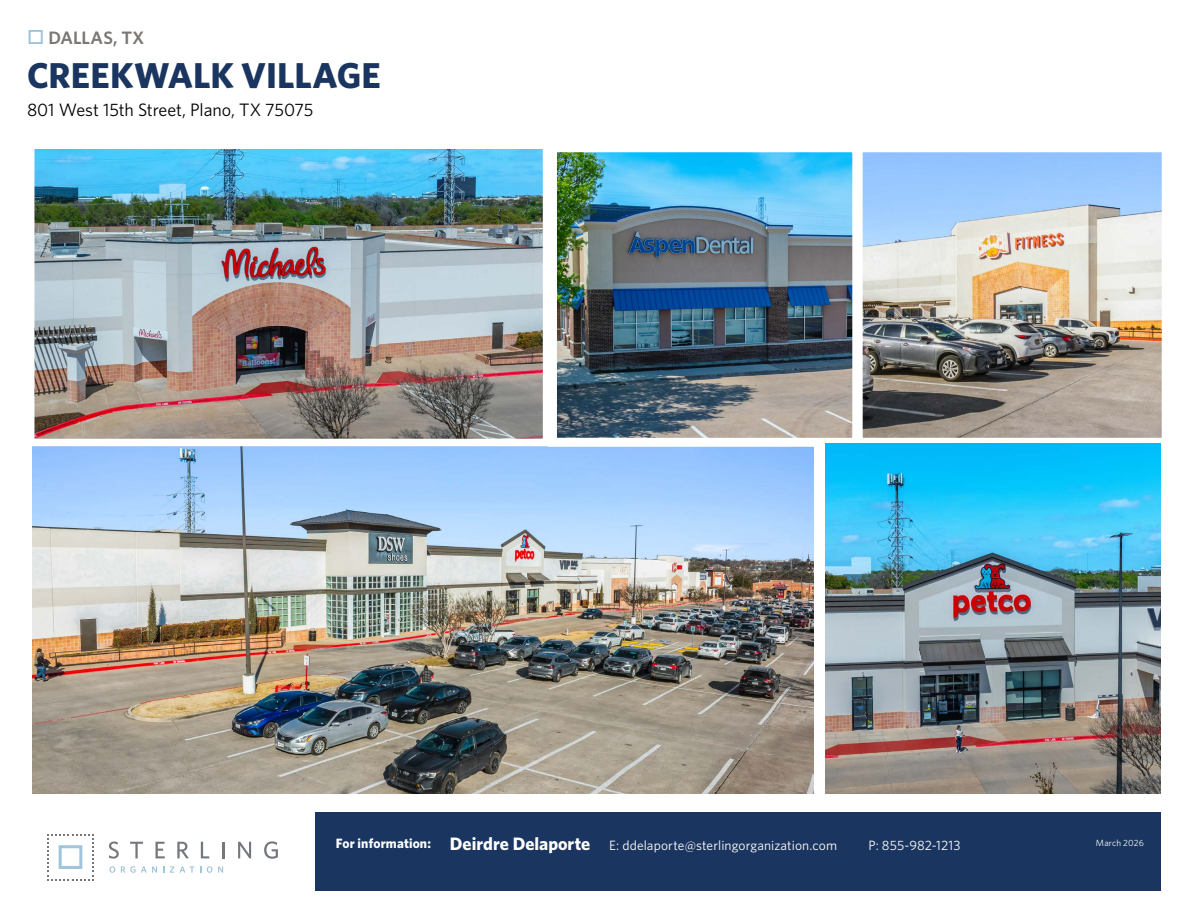
<style>
.page{position:relative;width:1188px;height:918px;background:#fff}
.page>*{position:absolute;margin:0;border:0;box-sizing:border-box;transform-origin:0 0}
.t1{font:700 36px "Whitney";color:#1a355f}
.t2{font:18px "Whitney";letter-spacing:-.01em;color:#000}
.t3{font:600 18px "Whitney";letter-spacing:.005em;color:#7b7773}
.t4{font:13.5px "Whitney";letter-spacing:.01em;color:#fff}
.t5{font:9px "Whitney";letter-spacing:.02em;color:#fcfeff}
.s1{color:#9bc2da}
.s2{font-weight:700;font-size:18px}
</style>
<div class="page">
<div style="left:315px;top:813px;width:846px;height:78px;background:#1a355f"></div>
<svg style="left:109px;top:842px;width:10px;height:17px"></svg>
<svg style="left:130px;top:842px;width:13px;height:16px"></svg>
<svg style="left:156px;top:842px;width:9px;height:16px"></svg>
<svg style="left:177px;top:842px;width:12px;height:17px"></svg>
<svg style="left:201px;top:842px;width:8px;height:16px"></svg>
<svg style="left:222px;top:842px;width:2px;height:16px"></svg>
<svg style="left:238px;top:842px;width:13px;height:16px"></svg>
<svg style="left:264px;top:841px;width:14px;height:18px"></svg>
<svg style="left:109px;top:866px;width:6px;height:7px"></svg>
<svg style="left:121px;top:866px;width:36px;height:7px"></svg>
<svg style="left:170px;top:866px;width:31px;height:7px"></svg>
<svg style="left:207px;top:866px;width:16px;height:7px"></svg>
<svg style="left:47px;top:834px;width:47px;height:46px"></svg>
<img style="left:32px;top:446px;width:781px;height:348px">
<img style="left:36px;top:150px;width:505px;height:287px">
<div style="left:27px;top:141px;width:523px;height:305px;border:8px solid #fff"></div>
<img style="left:558px;top:153px;width:603px;height:284px">
<div style="left:548px;top:143px;width:313px;height:304px;border:9px solid #fff"></div>
<div style="left:854px;top:143px;width:317px;height:304px;border:9px solid #fff"></div>
<img style="left:825px;top:444px;width:336px;height:350px">
<h2 class="t3" style="left:27px;top:26px;width:119px"><span class="s1">□</span> DALLAS, TX</h2>
<h1 class="t1" style="left:27px;top:51px;width:355px">CREEKWALK VILLAGE</h1>
<h2 class="t2" style="left:27px;top:98px;width:288px">801 West 15th Street, Plano, TX 75075</h2>
<p class="t4" style="left:336px;top:837px;width:503px"><sup>For</sup> <sup>information:</sup> <span class="s2">Deirdre Delaporte</span> E: ddelaporte@sterlingorganization.com</p>
<p class="t4" style="left:868px;top:837px;width:94px">P: 855-982-1213</p>
<p class="t5" style="left:1096px;top:837px;width:50px">March 2026</p>
</div>
